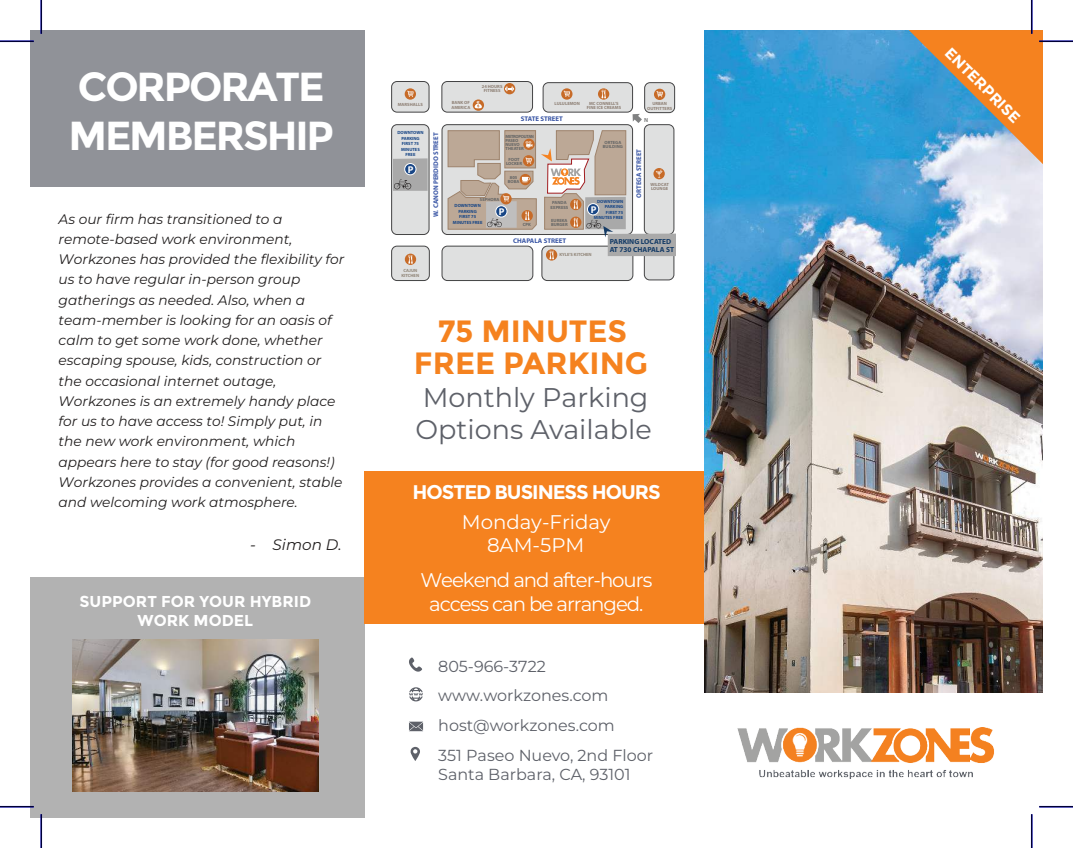
<style>
.page{position:relative;width:1073px;height:848px;background:#fff}
.page>*{position:absolute;margin:0;border:0;box-sizing:border-box;transform-origin:0 0}
.t1{font:700 40.5px/48.6px "Montserrat";letter-spacing:-.055em;color:#fff}
.t2{font:700 30.75px/32.1px "Montserrat";color:#f5821f;text-align:center}
.t3{font:27px/32.4px "Montserrat";color:#5e6169}
.t4{font:19.75px/23.6px "Montserrat";letter-spacing:-.055em;color:#fff;text-align:center}
.t5{font:19.75px/23.6px "Montserrat";color:#fff;text-align:center}
.t6{font:700 19.75px "Montserrat";letter-spacing:-.055em;color:#fff}
.t7{font:16px/29.8px "Montserrat";color:#5e6169}
.t8{font:700 15.75px/19px "Montserrat";color:#fff;text-align:center}
.t9{font:700 15.25px "Montserrat";color:#fff}
.t10{font:italic 15.12px "Montserrat";color:#221f1f}
.t11{font:italic 13.75px/20.2px "Montserrat";color:#221f1f}
.t12{font:700 9.88px "Myriad Pro";color:#fff}
.t13{font:700 7.38px/8.8px "Myriad Pro";color:#143b66}
.t14{font:700 6.75px "Myriad Pro";color:#3955a5}
.t15{font:700 5.88px "Myriad Pro";color:#818282}
.t16{font:700 4.5px/5.4px "Myriad Pro";color:#184686;text-align:center}
.t17{font:700 4.5px/4.5px "Myriad Pro";color:#8f8176;text-align:center}
.t18{font:700 4.5px/4.5px "Myriad Pro";color:#656666;text-align:center}
.t19{font:700 4.5px/4.1px "Myriad Pro";letter-spacing:-.075em;color:#656666}
.t20{font:700 4.5px/4.5px "Myriad Pro";color:#918679;text-align:center}
</style>
<div class="page">
<img style="left:704px;top:30px;width:338px;height:662px">
<svg style="left:908px;top:30px;width:134px;height:134px;background:#ab987e"></svg>
<img style="left:737px;top:727px;width:257px;height:51px">
<div style="left:30px;top:105px;width:334px;height:712px;background:#b2b2b2"></div>
<div style="left:30px;top:30px;width:334px;height:157px;background:#909298"></div>
<div style="left:30px;top:187px;width:334px;height:389px;background:#fff"></div>
<img style="left:72px;top:639px;width:246px;height:152px">
<svg style="left:409px;top:657px;width:13px;height:14px"></svg>
<svg style="left:409px;top:687px;width:14px;height:14px"></svg>
<svg style="left:409px;top:721px;width:14px;height:10px"></svg>
<svg style="left:410px;top:746px;width:10px;height:15px"></svg>
<div style="left:364px;top:471px;width:339px;height:152px;background:#f5821f"></div>
<div style="left:543px;top:83px;width:89px;height:29px;background:#dfe0e0;border-radius:5px"></div>
<div style="left:543px;top:82px;width:90px;height:30px;border:1px solid #444445;border-radius:5px"></div>
<div style="left:644px;top:83px;width:30px;height:30px;background:#dfe0e0;border-radius:5px"></div>
<div style="left:644px;top:82px;width:31px;height:31px;border:1px solid #444445;border-radius:5px"></div>
<div style="left:644px;top:125px;width:30px;height:109px;background:#dfe0e0;border-radius:5px"></div>
<svg style="left:653px;top:168px;width:11px;height:11px"></svg>
<svg style="left:656px;top:169px;width:6px;height:9px"></svg>
<div style="left:644px;top:124px;width:30px;height:111px;border:1px solid #444445;border-radius:5px"></div>
<div style="left:644px;top:246px;width:30px;height:34px;background:#dfe0e0;border-radius:5px"></div>
<div style="left:644px;top:246px;width:30px;height:34px;border:1px solid #444445;border-radius:5px"></div>
<div style="left:542px;top:246px;width:91px;height:34px;background:#dfe0e0;border-radius:5px"></div>
<div style="left:541px;top:246px;width:92px;height:35px;border:1px solid #444445;border-radius:5px"></div>
<div style="left:442px;top:246px;width:91px;height:34px;background:#dfe0e0;border-radius:5px"></div>
<div style="left:441px;top:246px;width:92px;height:35px;border:1px solid #444445;border-radius:5px"></div>
<div style="left:391px;top:246px;width:38px;height:34px;background:#dfe0e0;border-radius:5px"></div>
<div style="left:391px;top:246px;width:38px;height:35px;border:1px solid #444445;border-radius:5px"></div>
<div style="left:391px;top:81px;width:38px;height:31px;background:#dfe0e0;border-radius:5px"></div>
<div style="left:391px;top:81px;width:38px;height:31px;border:1px solid #444445;border-radius:5px"></div>
<div style="left:442px;top:81px;width:90px;height:31px;background:#dfe0e0;border-radius:5px"></div>
<div style="left:441px;top:81px;width:92px;height:31px;border:1px solid #444445;border-radius:5px"></div>
<div style="left:391px;top:125px;width:38px;height:109px;background:#dfe0e0;border-radius:5px"></div>
<div style="left:391px;top:124px;width:38px;height:111px;border:1px solid #444445;border-radius:5px"></div>
<div style="left:442px;top:125px;width:190px;height:109px;background:#dfe0e0;border-radius:5px"></div>
<div style="left:441px;top:124px;width:192px;height:111px;border:1px solid #444445;border-radius:5px"></div>
<div style="left:607px;top:233px;width:69px;height:23px;background:#a9a9a9"></div>
<svg style="left:632px;top:114px;width:10px;height:9px"></svg>
<svg style="left:393px;top:158px;width:34px;height:33px"></svg>
<div style="left:405px;top:253px;width:11px;height:12px;background:#c76b28;border-radius:50%"></div>
<svg style="left:408px;top:255px;width:5px;height:9px"></svg>
<div style="left:546px;top:249px;width:11px;height:11px;background:#c76b28;border-radius:50%"></div>
<svg style="left:549px;top:250px;width:5px;height:9px"></svg>
<div style="left:654px;top:89px;width:11px;height:11px;background:#c76b28;border-radius:50%"></div>
<svg style="left:656px;top:91px;width:7px;height:6px"></svg>
<svg style="left:472px;top:99px;width:12px;height:12px"></svg>
<svg style="left:474px;top:101px;width:8px;height:7px"></svg>
<svg style="left:504px;top:83px;width:11px;height:11px"></svg>
<svg style="left:505px;top:86px;width:9px;height:5px"></svg>
<svg style="left:447px;top:130px;width:179px;height:107px"></svg>
<svg style="left:404px;top:88px;width:12px;height:12px"></svg>
<svg style="left:407px;top:91px;width:6px;height:6px"></svg>
<svg style="left:598px;top:88px;width:11px;height:12px"></svg>
<svg style="left:601px;top:90px;width:5px;height:8px"></svg>
<svg style="left:561px;top:88px;width:11px;height:12px"></svg>
<svg style="left:563px;top:91px;width:7px;height:6px"></svg>
<hr style="left:0;top:40px;width:34px;height:2px;background:#0000ea">
<hr style="left:1039px;top:40px;width:33px;height:2px;background:#0000ea">
<hr style="left:0;top:805px;width:34px;height:2px;background:#0000ea">
<hr style="left:1039px;top:805px;width:33px;height:2px;background:#0000ea">
<hr style="left:40px;top:0;width:2px;height:34px;background:#0000ea">
<hr style="left:40px;top:814px;width:2px;height:34px;background:#0000ea">
<hr style="left:1030px;top:0;width:2px;height:34px;background:#0000ea">
<hr style="left:1030px;top:814px;width:2px;height:34px;background:#0000ea">
<hr style="left:0;top:41px;width:34px;height:1px;background:#000">
<hr style="left:1039px;top:41px;width:33px;height:1px;background:#000">
<hr style="left:0;top:806px;width:34px;height:1px;background:#000">
<hr style="left:1039px;top:806px;width:33px;height:1px;background:#000">
<hr style="left:41px;top:0;width:1px;height:34px;background:#000">
<hr style="left:41px;top:814px;width:1px;height:34px;background:#000">
<hr style="left:1031px;top:0;width:1px;height:34px;background:#000">
<hr style="left:1031px;top:814px;width:1px;height:34px;background:#000">
<h1 class="t1" style="left:69px;top:65px;width:267px">CORPORATE<br>MEMBERSHIP</h1>
<p class="t11" style="left:59px;top:208px;width:287px">As our firm has transitioned to a remote-based work environment, Workzones has provided the flexibility for us to have regular in-person group gatherings as needed. Also, when a team-member is looking for an oasis of calm to get some work done, whether escaping spouse, kids, construction or the occasional internet outage, Workzones is an extremely handy place for us to have access to! Simply put, in the new work environment, which appears here to stay (for good reasons!)<br>Workzones provides a convenient, stable and welcoming work atmosphere.</p>
<p class="t10" style="left:250px;top:534px;width:93px">- Simon D.</p>
<p class="t8" style="left:80px;top:592px;width:233px">SUPPORT FOR YOUR HYBRID<br>WORK MODEL</p>
<p class="t17" style="left:482px;top:84px;width:22px">24 HOURS<br>FITNESS</p>
<p class="t17" style="left:451px;top:101px;width:20px;text-align:left">BANK OF<br>AMERICA</p>
<p class="t17" style="left:398px;top:102px;width:27px">MARSHALLS</p>
<p class="t17" style="left:586px;top:101px;width:36px">MC CONNELL’S<br>FINE ICE CREAMS</p>
<p class="t17" style="left:554px;top:101px;width:27px">LULULEMON</p>
<p class="t16" style="left:397px;top:130px;width:28px">DOWNTOWN<br>PARKING<br>FIRST 75<br>MINUTES<br>FREE</p>
<p class="t12" style="left:408px;top:163px;width:7px">P</p>
<p class="t14" style="left:432px;top:217px;width:86px;rotate:-90deg">W. CANON PERDIDO STREET</p>
<p class="t14" style="left:521px;top:115px;width:43px">STATE STREET</p>
<p class="t19" style="left:505px;top:134px;width:30px">METROPOLITAN<br>PASEO<br>NUEVO<br>THEATER</p>
<p class="t18" style="left:506px;top:157px;width:17px;line-height:4.1px">FOOT<br>LOCKER</p>
<p class="t18" style="left:508px;top:175px;width:13px">805<br>BOBA</p>
<p class="t18" style="left:603px;top:141px;width:22px;line-height:4.1px">ORTEGA<br>BUILDING</p>
<p class="t18" style="left:480px;top:197px;width:21px">SEPHORA</p>
<p class="t16" style="left:453px;top:203px;width:31px">DOWNTOWN<br>PARKING<br>FIRST 75<br>MINUTES FREE</p>
<p class="t16" style="left:593px;top:199px;width:31px;text-align:right">DOWNTOWN<br>PARKING<br>FIRST 75<br>MINUTES FREE</p>
<p class="t18" style="left:550px;top:200px;width:19px">PANDA<br>EXPRESS</p>
<p class="t12" style="left:590px;top:204px;width:7px">P</p>
<p class="t12" style="left:499px;top:206px;width:7px">P</p>
<p class="t18" style="left:551px;top:218px;width:18px;text-align:left">EUREKA<br>BURGER</p>
<p class="t18" style="left:523px;top:222px;width:10px">CPK</p>
<p class="t17" style="left:647px;top:101px;width:27px">URBAN<br>OUTFITTERS</p>
<p class="t15" style="left:644px;top:116px;width:6px">N</p>
<p class="t14" style="left:634px;top:198px;width:51px;rotate:-90deg">ORTEGA STREET</p>
<p class="t17" style="left:650px;top:182px;width:20px;text-align:left">WILDCAT<br>LOUNGE</p>
<p class="t20" style="left:401px;top:268px;width:19px">CAJUN<br>KITCHEN</p>
<p class="t14" style="left:513px;top:236px;width:54px">CHAPALA STREET</p>
<p class="t20" style="left:559px;top:252px;width:34px">KYLE’S KITCHEN</p>
<p class="t13" style="left:609px;top:237px;width:66px">PARKING LOCATED<br>AT 730 CHAPALA ST</p>
<h2 class="t2" style="left:414px;top:317px;width:235px">75 MINUTES<br>FREE PARKING</h2>
<h3 class="t3" style="left:415px;top:383px;width:238px">Monthly Parking<br>Options Available</h3>
<h3 class="t6" style="left:412px;top:483px;width:249px">HOSTED BUSINESS HOURS</h3>
<h3 class="t5" style="left:462px;top:511px;width:150px">Monday-Friday<br>8AM-5PM</h3>
<h3 class="t4" style="left:420px;top:569px;width:233px">Weekend and after-hours access can be arranged.</h3>
<p class="t7" style="left:438px;top:652px;width:216px">805-966-3722 www.workzones.com host@workzones.com<br>351 Paseo Nuevo, 2nd Floor</p>
<p class="t7" style="left:438px;top:760px;width:194px">Santa Barbara, CA, 93101</p>
<p class="t9" style="left:952px;top:45px;width:101px;rotate:45deg">ENTERPRISE</p>
</div>
